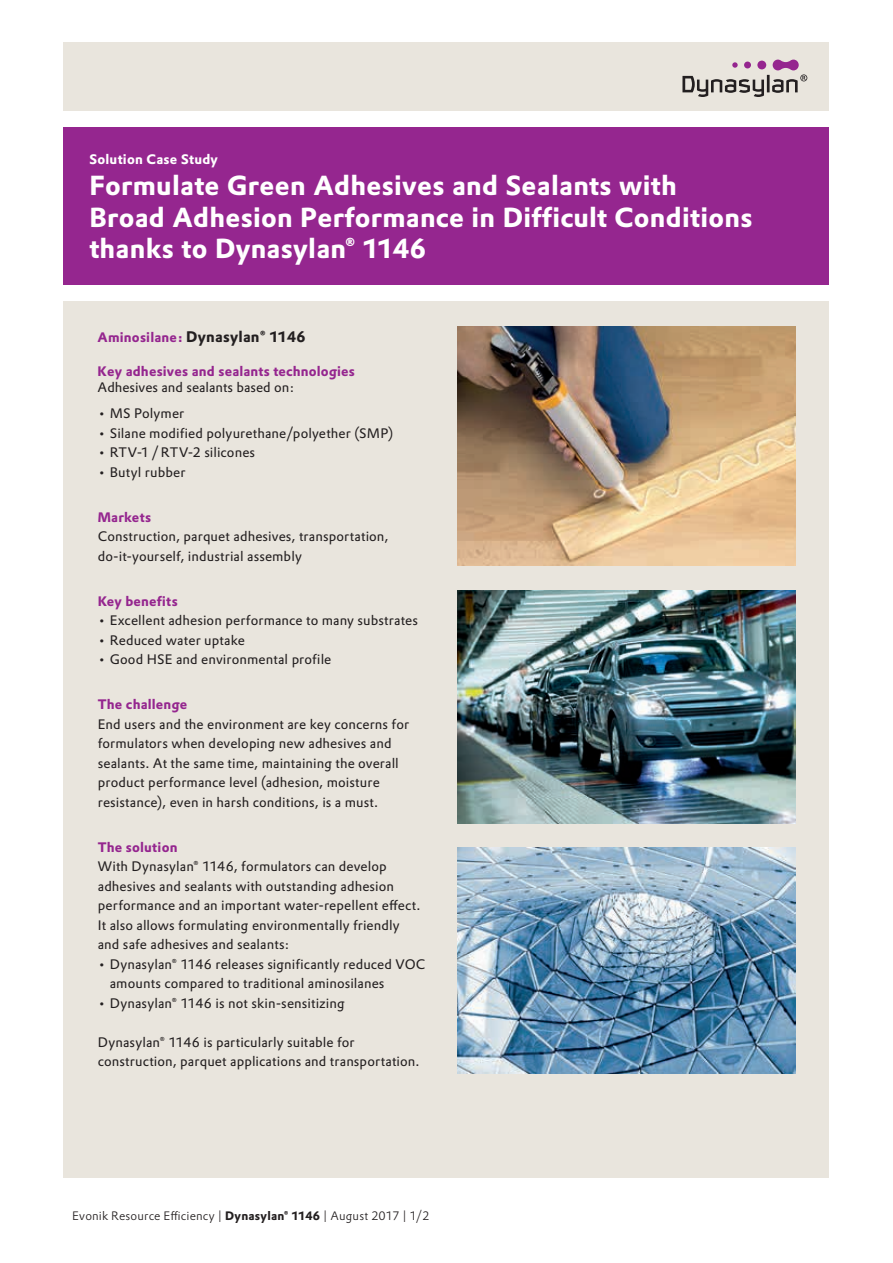
<style>
.page{position:relative;width:893px;height:1263px;background:#fff}
.page>*{position:absolute;margin:0;border:0;box-sizing:border-box;transform-origin:0 0}
.t1{font:700 27px/31.5px "Evonik Prokyon";letter-spacing:.01em;color:#fff}
.t2{font:700 15px "Evonik Prokyon";letter-spacing:.015em;color:#231f20}
.t3{font:13.5px/19.5px "Evonik Prokyon";letter-spacing:.01em;color:#231f20}
.t4{font:700 13.5px "Evonik Prokyon";letter-spacing:.01em;color:#95268f}
.t5{font:700 13.5px "Evonik Prokyon";letter-spacing:.02em;color:#fff}
.t6{font:300 12px "Evonik Prokyon";letter-spacing:.01em;color:#231f20}
.s1{font-size:13.5px;color:#95268f}
.s2{font-weight:700}
</style>
<div class="page">
<div style="left:64px;top:128px;width:765px;height:157px;background:#95268f"></div>
<div style="left:64px;top:43px;width:765px;height:68px;background:#e9e5dd"></div>
<div style="left:757px;top:61px;width:9px;height:8px;background:#95268f;border-radius:50%"></div>
<div style="left:744px;top:62px;width:7px;height:6px;background:#95268f;border-radius:50%"></div>
<svg style="left:732px;top:62px;width:6px;height:6px"></svg>
<svg style="left:682px;top:76px;width:82px;height:21px"></svg>
<hr style="left:767px;top:75px;width:3px;height:17px;background:#231f20">
<svg style="left:772px;top:60px;width:35px;height:33px"></svg>
<div style="left:64px;top:302px;width:765px;height:876px;background:#e9e5dd"></div>
<img style="left:457px;top:326px;width:338px;height:239px">
<img style="left:457px;top:847px;width:338px;height:227px">
<img style="left:457px;top:591px;width:338px;height:232px">
<p class="t5" style="left:89px;top:148px;width:130px">Solution Case Study</p>
<h1 class="t1" style="left:89px;top:168px;width:665px">Formulate Green Adhesives and Sealants with<br>Broad Adhesion Performance in Difficult Conditions thanks to Dynasylan® 1146</h1>
<p class="t2" style="left:98px;top:324px;width:210px"><span class="s1">Aminosilane:</span> Dynasylan® 1146</p>
<p class="t4" style="left:98px;top:360px;width:259px">Key adhesives and sealants technologies</p>
<p class="t3" style="left:98px;top:377px;width:198px">Adhesives and sealants based on:</p>
<p class="t3" style="left:98px;top:403px;width:88px">• MS Polymer</p>
<p class="t3" style="left:98px;top:422px;width:297px">• Silane modified polyurethane/polyether (SMP)</p>
<p class="t3" style="left:98px;top:442px;width:159px">• RTV-1/RTV-2 silicones</p>
<p class="t3" style="left:98px;top:461px;width:89px">• Butyl rubber</p>
<p class="t4" style="left:98px;top:506px;width:55px">Markets</p>
<p class="t3" style="left:98px;top:526px;width:292px">Construction, parquet adhesives, transportation, do-it-yourself, industrial assembly</p>
<p class="t4" style="left:98px;top:590px;width:81px">Key benefits</p>
<p class="t3" style="left:98px;top:610px;width:322px">• Excellent adhesion performance to many substrates</p>
<p class="t3" style="left:98px;top:629px;width:149px">• Reduced water uptake</p>
<p class="t3" style="left:98px;top:649px;width:235px">• Good HSE and environmental profile</p>
<p class="t4" style="left:98px;top:694px;width:91px">The challenge</p>
<p class="t3" style="left:98px;top:713px;width:313px">End users and the environment are key concerns for formulators when developing new adhesives and sealants. At the same time, maintaining the overall product performance level (adhesion, moisture resistance), even in harsh conditions, is a must.</p>
<p class="t4" style="left:98px;top:836px;width:81px">The solution</p>
<p class="t3" style="left:98px;top:856px;width:324px">With Dynasylan® 1146, formulators can develop adhesives and sealants with outstanding adhesion performance and an important water-repellent effect.<br>It also allows formulating environmentally friendly and safe adhesives and sealants:</p>
<p class="t3" style="left:110px;top:953px;width:317px;text-indent:-12px">• Dynasylan® 1146 releases significantly reduced VOC amounts compared to traditional aminosilanes</p>
<p class="t3" style="left:98px;top:992px;width:248px">• Dynasylan® 1146 is not skin-sensitizing</p>
<p class="t3" style="left:98px;top:1031px;width:323px">Dynasylan® 1146 is particularly suitable for construction, parquet applications and transportation.</p>
<p class="t6" style="left:72px;top:1207px;width:359px">Evonik Resource Efficiency | <span class="s2">Dynasylan® 1146</span> | August 2017 | 1/2</p>
</div>
